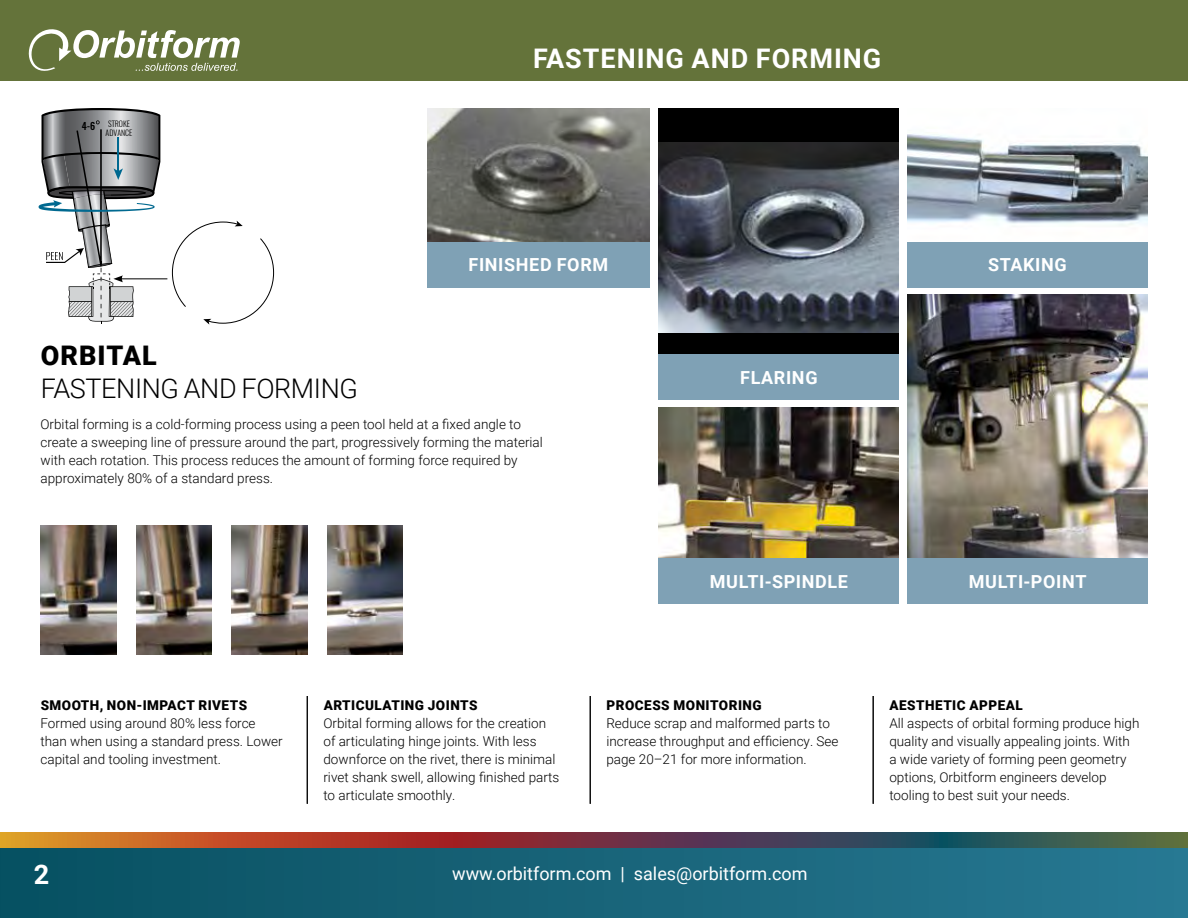
<style>
.page{position:relative;width:1188px;height:918px;background:#fff}
.page>*{position:absolute;margin:0;border:0;box-sizing:border-box;transform-origin:0 0}
.t1{font:700 27px "Roboto";color:#fff}
.t2{font:300 27px "Roboto";letter-spacing:-.015em;color:#000}
.t3{font:900 27px "Roboto";letter-spacing:.035em;color:#000}
.t4{font:700 18px "Roboto";letter-spacing:.035em;color:#fff}
.t5{font:18px "Roboto";color:#fff}
.t6{font:300 13.5px/18px "Roboto";color:#000}
.t7{font:900 13.5px "Roboto";letter-spacing:.035em;color:#000}
.t8{font:500 9.9px "Oswald";color:#000}
.t9{font:300 7.95px/9.4px "Oswald";color:#000;text-align:center}
</style>
<div class="page">
<div style="left:0;top:846px;width:1188px;height:72px;background:linear-gradient(to right,#085061,#287892)"></div>
<div style="left:0;top:0;width:1188px;height:81px;background:#64733a"></div>
<svg style="left:0;top:832px;width:1188px;height:16px;background:#7c4b3e"></svg>
<div style="left:659px;top:108px;width:240px;height:272px;background:#000"></div>
<img style="left:659px;top:142px;width:240px;height:191px">
<img style="left:907px;top:294px;width:241px;height:264px">
<img style="left:907px;top:134px;width:241px;height:92px">
<img style="left:659px;top:407px;width:240px;height:151px">
<hr style="left:307px;top:696px;width:1px;height:108px;background:#000">
<hr style="left:590px;top:696px;width:1px;height:108px;background:#000">
<hr style="left:873px;top:696px;width:1px;height:108px;background:#000">
<img style="left:40px;top:525px;width:76px;height:129px">
<img style="left:136px;top:525px;width:76px;height:129px">
<img style="left:232px;top:525px;width:75px;height:129px">
<img style="left:327px;top:525px;width:76px;height:129px">
<div style="left:659px;top:558px;width:240px;height:46px;background:#7fa1b5"></div>
<div style="left:907px;top:242px;width:241px;height:45px;background:#7fa1b5"></div>
<div style="left:907px;top:558px;width:241px;height:46px;background:#7fa1b5"></div>
<div style="left:659px;top:355px;width:240px;height:45px;background:#7fa1b5"></div>
<img style="left:427px;top:108px;width:223px;height:134px">
<div style="left:427px;top:242px;width:223px;height:45px;background:#7fa1b5"></div>
<svg style="left:172px;top:221px;width:102px;height:104px"></svg>
<hr style="left:120px;top:278px;width:47px;height:1px;background:#000">
<svg style="left:39px;top:108px;width:121px;height:216px"></svg>
<svg style="left:28px;top:29px;width:212px;height:42px"></svg>
<p class="t8" style="left:82px;top:119px;width:15px">4-6</p>
<p class="t9" style="left:106px;top:119px;width:28px">STROKE<br>ADVANCE</p>
<h1 class="t1" style="left:533px;top:40px;width:32px">FASTENING</h1>
<h1 class="t1" style="left:692px;top:40px;width:99px">AN D FORMING</h1>
<h2 class="t4" style="left:469px;top:252px;width:141px">FINISHED FORM</h2>
<h1 class="t3" style="left:41px;top:337px;width:117px">ORBITAL</h1>
<h1 class="t2" style="left:41px;top:369px;width:318px">FASTENING AND FORMING</h1>
<p class="t6" style="left:40px;top:415px;width:504px">Orbital forming is a cold-forming process using a peen tool held at a fixed angle to create a sweeping line of pressure around the part, progressively forming the material with each rotation. This process reduces the amount of forming force required by approximately 80% of a standard press.</p>
<h2 class="t4" style="left:740px;top:365px;width:79px">FLARING</h2>
<h2 class="t4" style="left:710px;top:569px;width:140px">MULTI-SPINDLE</h2>
<h2 class="t4" style="left:988px;top:252px;width:80px">STAKING</h2>
<h2 class="t4" style="left:969px;top:569px;width:119px">MULTI-POINT</h2>
<p class="t7" style="left:41px;top:696px;width:208px">SMOOTH, NON-IMPACT RIVETS</p>
<p class="t6" style="left:40px;top:714px;width:244px">Formed using around 80% less force than when using a standard press. Lower capital and tooling investment.</p>
<h1 class="t1" style="left:34px;top:856px;width:17px">2</h1>
<p class="t7" style="left:324px;top:696px;width:155px">ARTICULATING JOINTS</p>
<p class="t6" style="left:323px;top:714px;width:238px">Orbital forming allows for the creation of articulating hinge joints. With less downforce on the rivet, there is minimal rivet shank swell, allowing finished parts to articulate smoothly.</p>
<p class="t7" style="left:607px;top:696px;width:157px">PROCESS MONITORING</p>
<p class="t6" style="left:606px;top:714px;width:234px">Reduce scrap and malformed parts to increase throughput and efficiency. See page 20–21 for more information.</p>
<h2 class="t5" style="left:452px;top:861px;width:357px">www.orbitform.com | sales@orbitform.com</h2>
<p class="t7" style="left:890px;top:696px;width:135px">AESTHETIC APPEAL</p>
<p class="t6" style="left:889px;top:714px;width:252px">All aspects of orbital forming produce high quality and visually appealing joints. With a wide variety of forming peen geometry options, Orbitform engineers develop tooling to best suit your needs.</p>
</div>
